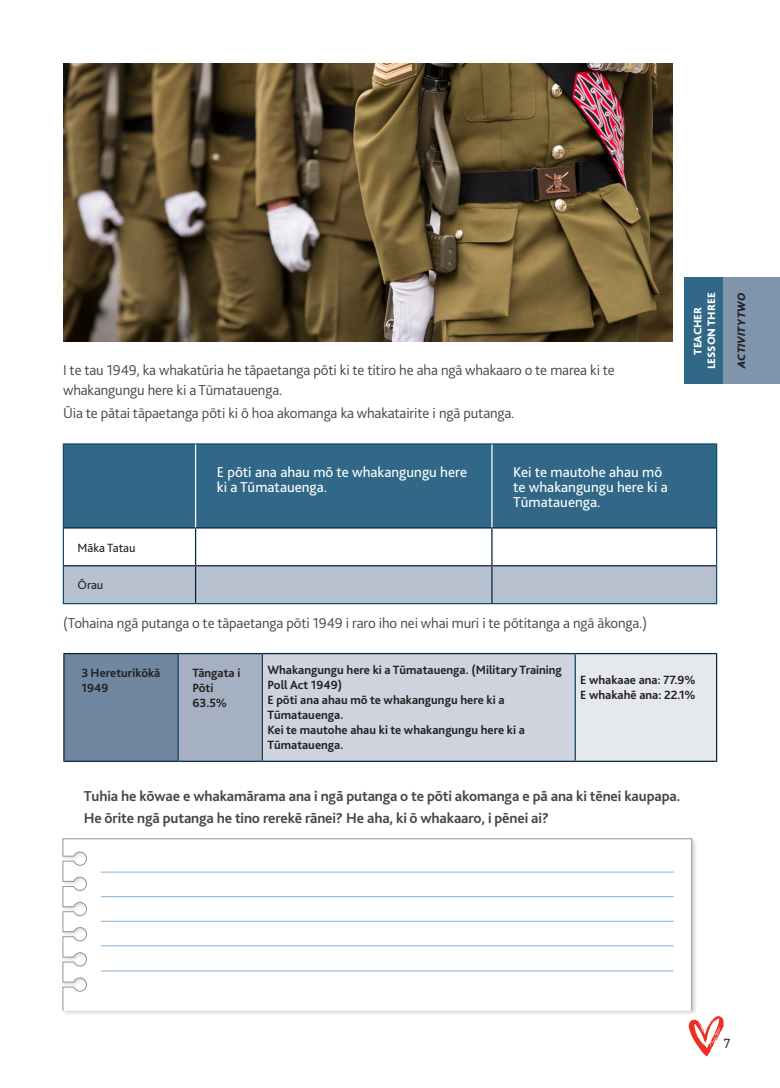
<style>
.page{position:relative;width:780px;height:1088px;background:#fff}
.page>*{position:absolute;margin:0;border:0;box-sizing:border-box;transform-origin:0 0}
.Body{font:300 15px/20px "Bliss";letter-spacing:-.01em;color:#464748}
.Body-2{font:700 15px/22.5px "Bliss";letter-spacing:-.01em;color:#464748}
.t1{font:15px/15px "Bliss";color:#fff}
.t2{font:15px "National";color:#231f20}
.t3{font:700 12.5px/15px "Bliss";color:#231f20}
.t4{font:12.5px "Bliss";color:#231f20}
.t5{font:800 11.25px/13.5px "Bliss";color:#fff;text-align:center}
.t6{font:italic 800 11.25px "Bliss";color:#231f20}
</style>
<div class="page">
<svg style="left:688px;top:1016px;width:35px;height:40px"></svg>
<img style="left:63px;top:64px;width:610px;height:277px">
<div style="left:64px;top:445px;width:652px;height:82px;background:#316887"></div>
<div style="left:64px;top:566px;width:652px;height:37px;background:#b8c1cf"></div>
<hr style="left:64px;top:527px;width:131px;height:1px;background:#052438">
<hr style="left:195px;top:527px;width:297px;height:1px;background:#052438">
<hr style="left:195px;top:528px;width:1px;height:37px;background:#052438">
<hr style="left:492px;top:527px;width:224px;height:1px;background:#052438">
<hr style="left:491px;top:528px;width:1px;height:37px;background:#052438">
<hr style="left:64px;top:565px;width:131px;height:1px;background:#052438">
<hr style="left:195px;top:565px;width:297px;height:1px;background:#052438">
<hr style="left:195px;top:566px;width:1px;height:37px;background:#052438">
<hr style="left:492px;top:565px;width:224px;height:1px;background:#052438">
<hr style="left:491px;top:566px;width:1px;height:37px;background:#052438">
<hr style="left:63px;top:443px;width:132px;height:2px;background:#0c4c68">
<hr style="left:63px;top:445px;width:1px;height:83px;background:#0c4c68">
<hr style="left:195px;top:443px;width:297px;height:2px;background:#0c4c68">
<hr style="left:492px;top:443px;width:225px;height:2px;background:#0c4c68">
<hr style="left:716px;top:445px;width:1px;height:83px;background:#0c4c68">
<hr style="left:63px;top:528px;width:1px;height:38px;background:#0c4c68">
<hr style="left:716px;top:528px;width:1px;height:38px;background:#0c4c68">
<hr style="left:63px;top:566px;width:1px;height:37px;background:#0c4c68">
<hr style="left:716px;top:566px;width:1px;height:37px;background:#0c4c68">
<hr style="left:63px;top:603px;width:132px;height:1px;background:#0c4c68">
<hr style="left:195px;top:603px;width:297px;height:1px;background:#0c4c68">
<hr style="left:492px;top:603px;width:225px;height:1px;background:#0c4c68">
<hr style="left:195px;top:445px;width:1px;height:82px;background:#fff">
<hr style="left:491px;top:445px;width:1px;height:82px;background:#fff">
<div style="left:64px;top:653px;width:114px;height:108px;background:#6f87a1"></div>
<div style="left:178px;top:653px;width:84px;height:108px;background:#a5b1c2"></div>
<div style="left:262px;top:653px;width:313px;height:108px;background:#ced3de"></div>
<div style="left:575px;top:653px;width:141px;height:108px;background:#e5e8ed"></div>
<hr style="left:63px;top:653px;width:115px;height:1px;background:#052438">
<hr style="left:63px;top:654px;width:1px;height:107px;background:#052438">
<hr style="left:178px;top:653px;width:84px;height:1px;background:#052438">
<hr style="left:262px;top:653px;width:313px;height:1px;background:#052438">
<hr style="left:575px;top:653px;width:142px;height:1px;background:#052438">
<hr style="left:716px;top:654px;width:1px;height:107px;background:#052438">
<hr style="left:63px;top:761px;width:115px;height:1px;background:#052438">
<hr style="left:178px;top:761px;width:84px;height:1px;background:#052438">
<hr style="left:262px;top:761px;width:313px;height:1px;background:#052438">
<hr style="left:575px;top:761px;width:142px;height:1px;background:#052438">
<hr style="left:177px;top:654px;width:2px;height:107px;background:#144057">
<hr style="left:262px;top:654px;width:1px;height:107px;background:#144057">
<hr style="left:574px;top:654px;width:2px;height:107px;background:#144057">
<div style="left:61px;top:836px;width:636px;height:180px;background:#231f20;opacity:.2"></div>
<svg style="left:63px;top:838px;width:629px;height:173px"></svg>
<div style="left:684px;top:277px;width:47px;height:106px;background:#316887"></div>
<div style="left:723px;top:277px;width:57px;height:106px;background:#8094ac"></div>
<p class="Body" style="left:63px;top:360px;width:553px">I te tau 1949, ka whakatūria he tāpaetanga pōti ki te titiro he aha ngā whakaaro o te marea ki te whakangungu here ki a Tūmatauenga.</p>
<p class="Body" style="left:63px;top:403px;width:453px">Ūia te pātai tāpaetanga pōti ki ō hoa akomanga ka whakatairite i ngā putanga.</p>
<p class="t4" style="left:78px;top:540px;width:59px">Māka Tatau</p>
<p class="t4" style="left:78px;top:577px;width:27px">Ōrau</p>
<p class="t1" style="left:217px;top:464px;width:252px">E pōti ana ahau mō te whakangungu here ki a Tūmatauenga.</p>
<p class="t1" style="left:513px;top:464px;width:156px">Kei te mautohe ahau mō te whakangungu here ki a<br>Tūmatauenga.</p>
<p class="Body" style="left:63px;top:613px;width:585px">(Tohaina ngā putanga o te tāpaetanga pōti 1949 i raro iho nei whai muri i te pōtitanga a ngā ākonga.)</p>
<p class="t5" style="left:691px;top:369px;width:78px;rotate:-90deg">TEACHER<br>LESSON THREE</p>
<p class="t6" style="left:734px;top:367px;width:76px;rotate:-90deg">ACTIVITY TWO</p>
<p class="t3" style="left:82px;top:665px;width:80px">3 Hereturikōkā<br>1949</p>
<p class="t3" style="left:192px;top:665px;width:50px">Tāngata i<br>Pōti</p>
<p class="t3" style="left:192px;top:695px;width:36px">63.5%</p>
<p class="t3" style="left:267px;top:662px;width:296px">Whakangungu here ki a Tūmatauenga. (Military Training<br>Poll Act 1949)</p>
<p class="t3" style="left:267px;top:692px;width:239px">E pōti ana ahau mō te whakangungu here ki a<br>Tūmatauenga.</p>
<p class="t3" style="left:267px;top:722px;width:259px">Kei te mautohe ahau ki te whakangungu here ki a<br>Tūmatauenga.</p>
<p class="t3" style="left:580px;top:673px;width:117px">E whakaae ana: 77.9%</p>
<p class="t3" style="left:580px;top:688px;width:117px">E whakahē ana: 22.1%</p>
<p class="Body-2" style="left:84px;top:785px;width:598px">Tuhia he kōwae e whakamārama ana i ngā putanga o te pōti akomanga e pā ana ki tēnei kaupapa.<br>He ōrite ngā putanga he tino rerekē rānei? He aha, ki ō whakaaro, i pēnei ai?</p>
<p class="t2" style="left:723px;top:1032px;width:8px">7</p>
</div>
